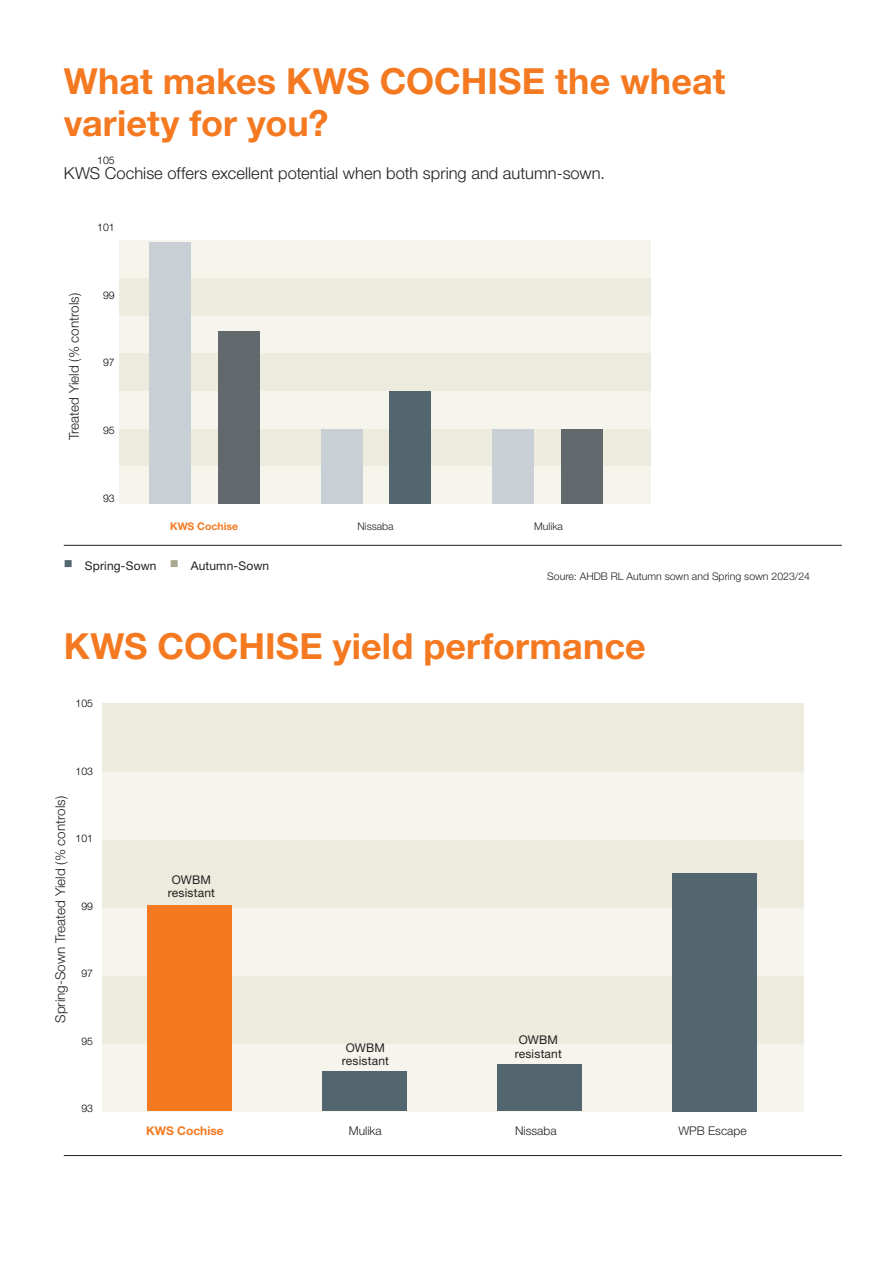
<style>
.page{position:relative;width:893px;height:1263px;background:#fff}
.page>*{position:absolute;margin:0;border:0;box-sizing:border-box;transform-origin:0 0}
.Header_1{font:700 36px/42.5px "Helvetica Neue LT Std";color:#f47921}
.Header_1-2{font:300 16.5px "Helvetica Neue LT Std";color:#231f20}
.t1{font:300 13.5px "Helvetica Neue LT Std";color:#231f20}
.KWS_Caption_7pt{font:12px "Helvetica Neue LT Std";letter-spacing:.015em;color:#231f20}
.t2{font:300 12px "Helvetica Neue LT Std";color:#231f20}
.t3{font:700 12px "Helvetica Neue LT Std";color:#f47921}
.KWS_Website_9pt{font:300 10.5px "Helvetica Neue LT Std";color:#231f20}
.t4{font:300 10.5px "Helvetica Neue LT Std";color:#000}
.t5{font:700 10.5px "Helvetica Neue LT Std";color:#f47921}
</style>
<div class="page">
<hr style="left:64px;top:545px;width:778px;height:1px;background:#231f20">
<div style="left:119px;top:466px;width:532px;height:38px;background:#f5f5ee"></div>
<div style="left:119px;top:428px;width:532px;height:38px;background:#ecebde"></div>
<div style="left:119px;top:391px;width:532px;height:37px;background:#f5f5ee"></div>
<div style="left:119px;top:353px;width:532px;height:38px;background:#ecebde"></div>
<div style="left:119px;top:315px;width:532px;height:38px;background:#f5f5ee"></div>
<div style="left:119px;top:278px;width:532px;height:37px;background:#ecebde"></div>
<div style="left:119px;top:240px;width:532px;height:38px;background:#f5f5ee"></div>
<div style="left:493px;top:429px;width:41px;height:75px;background:#c9d0d5"></div>
<div style="left:321px;top:429px;width:41px;height:75px;background:#c9d0d5"></div>
<div style="left:149px;top:242px;width:42px;height:262px;background:#c9d0d5"></div>
<div style="left:561px;top:429px;width:41px;height:75px;background:#61696d"></div>
<div style="left:390px;top:391px;width:41px;height:113px;background:#53656e"></div>
<div style="left:218px;top:332px;width:41px;height:172px;background:#61696d"></div>
<hr style="left:64px;top:1155px;width:778px;height:1px;background:#231f20">
<div style="left:102px;top:1043px;width:702px;height:68px;background:#f5f5ee"></div>
<div style="left:102px;top:975px;width:702px;height:68px;background:#ecebde"></div>
<div style="left:102px;top:907px;width:702px;height:68px;background:#f5f5ee"></div>
<div style="left:102px;top:839px;width:702px;height:69px;background:#ecebde"></div>
<div style="left:102px;top:772px;width:702px;height:68px;background:#f5f5ee"></div>
<div style="left:102px;top:704px;width:702px;height:68px;background:#ecebde"></div>
<div style="left:673px;top:873px;width:84px;height:238px;background:#53656e"></div>
<div style="left:498px;top:1064px;width:84px;height:47px;background:#53656e"></div>
<div style="left:323px;top:1071px;width:84px;height:40px;background:#53656e"></div>
<div style="left:148px;top:906px;width:84px;height:205px;background:#f47921"></div>
<p class="Header_1" style="left:64px;top:59px;width:663px">What makes KWS COCHISE the wheat variety for you?</p>
<p class="Header_1-2" style="left:64px;top:163px;width:543px">KWS Cochise offers excellent potential when both spring and autumn-sown.</p>
<p class="t4" style="left:97px;top:154px;width:19px">105</p>
<p class="t4" style="left:97px;top:221px;width:19px">101</p>
<p class="t1" style="left:66px;top:440px;width:148px;rotate:-90deg">Treated Yield (% controls)</p>
<p class="t4" style="left:103px;top:289px;width:13px">99</p>
<p class="t4" style="left:103px;top:356px;width:13px">97</p>
<p class="t4" style="left:103px;top:424px;width:13px">95</p>
<p class="t4" style="left:103px;top:491px;width:13px">93</p>
<p class="t5" style="left:170px;top:520px;width:70px">KWS Cochise</p>
<p class="KWS_Website_9pt" style="left:357px;top:520px;width:38px">Nissaba</p>
<p class="KWS_Website_9pt" style="left:534px;top:520px;width:30px">Mulika</p>
<p class="KWS_Caption_7pt" style="left:64px;top:558px;width:207px"><sup>■</sup> Spring-Sown <sup>■</sup> Autumn-Sown</p>
<p class="KWS_Website_9pt" style="left:547px;top:570px;width:264px">Soure: AHDB RL Autumn sown and Spring sown 2023/24</p>
<p class="Header_1" style="left:64px;top:624px;width:584px">KWS COCHISE yield performance</p>
<p class="t4" style="left:76px;top:697px;width:19px">105</p>
<p class="t4" style="left:76px;top:764px;width:19px">103</p>
<p class="t1" style="left:52px;top:1023px;width:228px;rotate:-90deg">Spring-Sown Treated Yield (% controls)</p>
<p class="t4" style="left:76px;top:832px;width:19px">101</p>
<p class="t4" style="left:81px;top:899px;width:13px">99</p>
<p class="t4" style="left:81px;top:967px;width:13px">97</p>
<p class="t4" style="left:81px;top:1034px;width:13px">95</p>
<p class="t4" style="left:81px;top:1102px;width:13px">93</p>
<p class="KWS_Caption_7pt" style="left:172px;top:872px;width:41px">OWBM</p>
<p class="KWS_Caption_7pt" style="left:168px;top:886px;width:49px">resistant</p>
<p class="KWS_Caption_7pt" style="left:346px;top:1040px;width:41px">OWBM</p>
<p class="KWS_Caption_7pt" style="left:342px;top:1053px;width:49px">resistant</p>
<p class="KWS_Caption_7pt" style="left:519px;top:1032px;width:41px">OWBM</p>
<p class="KWS_Caption_7pt" style="left:515px;top:1046px;width:49px">resistant</p>
<p class="t3" style="left:146px;top:1124px;width:79px">KWS Cochise</p>
<p class="t2" style="left:349px;top:1123px;width:35px">Mulika</p>
<p class="t2" style="left:515px;top:1123px;width:43px">Nissaba</p>
<p class="t2" style="left:678px;top:1124px;width:70px">WPB Escape</p>
</div>
